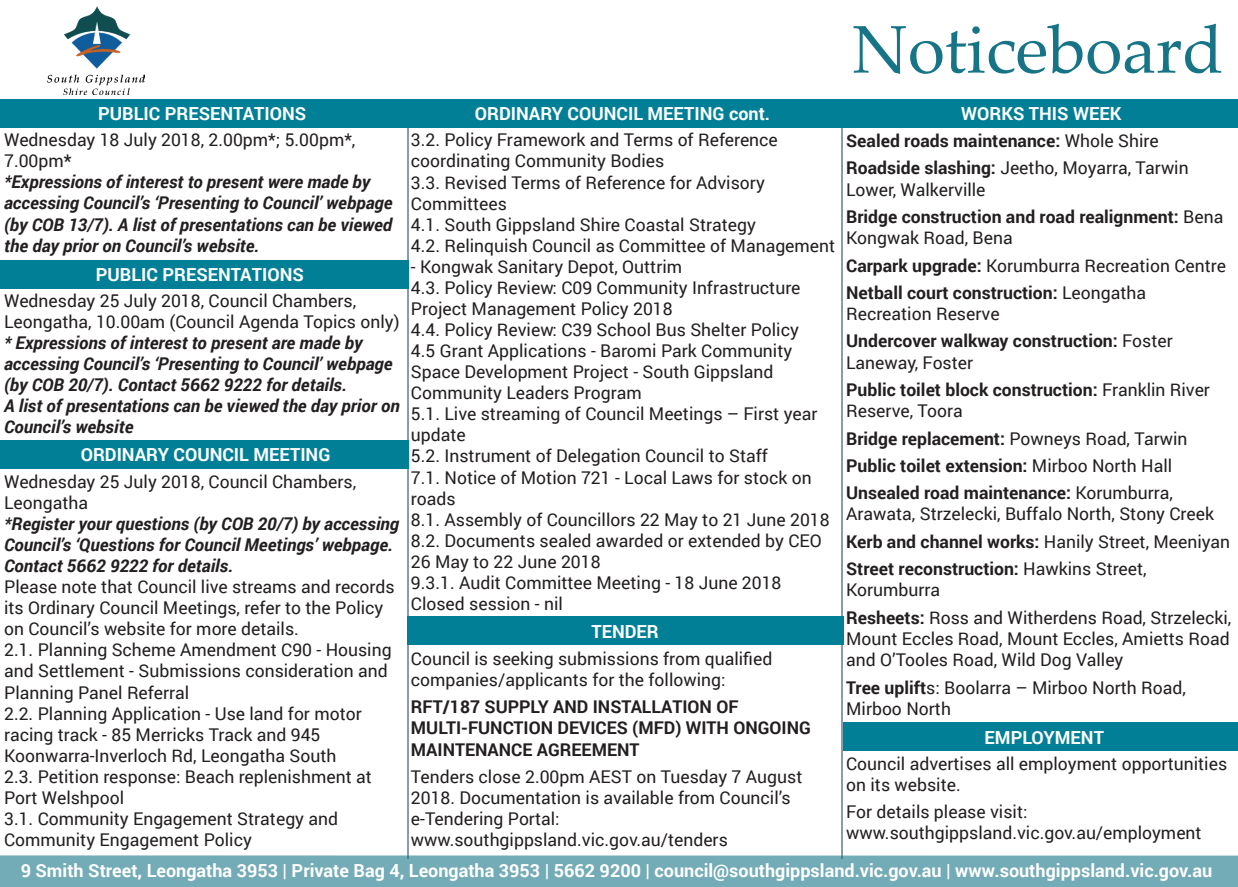
<style>
.page{position:relative;width:1238px;height:887px;background:#fff}
.page>*{position:absolute;margin:0;border:0;box-sizing:border-box;transform-origin:0 0}
.t1{font:67.5px "Palatino Linotype";color:#167486}
.t2{font:700 18px "Roboto";color:#fff}
.t3{font:17.55px/21.2px "Roboto";color:#231f20}
.t4{font:italic 700 17.55px/21.2px "Roboto";color:#231f20}
.t5{font:700 17.55px/27.4px "Roboto";color:#231f20}
.s1{font-weight:400;font-style:normal}
.s2{font-style:normal}
.s3{font-weight:400}
.s4{font-weight:700}
</style>
<div class="page">
<hr style="left:841px;top:118px;width:2px;height:740px;background:#8a9ba9">
<hr style="left:407px;top:118px;width:1px;height:740px;background:#8a9ba9">
<div style="left:0;top:855px;width:1237px;height:32px;background:#73abb6"></div>
<img style="left:48px;top:6px;width:96px;height:88px">
<div style="left:408px;top:99px;width:428px;height:29px;background:#017f96"></div>
<div style="left:0;top:440px;width:408px;height:28px;background:#017f96"></div>
<div style="left:834px;top:99px;width:403px;height:29px;background:#017f96"></div>
<div style="left:0;top:99px;width:411px;height:29px;background:#017f96"></div>
<div style="left:0;top:260px;width:408px;height:28px;background:#017f96"></div>
<div style="left:407px;top:616px;width:436px;height:29px;background:#017f96"></div>
<div style="left:843px;top:722px;width:394px;height:29px;background:#017f96"></div>
<h1 class="t1" style="left:851px;top:2px;width:373px">Noticeboard</h1>
<p class="t2" style="left:98px;top:101px;width:210px">PUBLIC PRESENTATIONS</p>
<p class="t2" style="left:961px;top:101px;width:162px">WORKS THIS WEEK</p>
<p class="t2" style="left:475px;top:101px;width:297px">ORDINARY COUNCIL MEETING cont.</p>
<p class="t4" style="left:4px;top:129px;width:390px"><span class="s1">Wednesday 18 July 2018, 2.00pm*; 5.00pm*, 7.00pm</span><span class="s2">*<br></span>*Expressions of interest to present were made by accessing Council’s ‘Presenting to Council’ webpage (by COB 13/7). A list of presentations can be viewed the day prior on Council’s website.</p>
<p class="t3" style="left:4px;top:289px;width:397px">Wednesday 25 July 2018, Council Chambers,<br>Leongatha, 10.00am (Council Agenda Topics only)</p>
<p class="t4" style="left:4px;top:331px;width:397px">* Expressions of interest to present are made by accessing Council’s ‘Presenting to Council’ webpage (by COB 20/7). Contact 5662 9222 for details.<br>A list of presentations can be viewed the day prior on Council’s website</p>
<p class="t2" style="left:96px;top:262px;width:210px">PUBLIC PRESENTATIONS</p>
<p class="t2" style="left:81px;top:442px;width:251px">ORDINARY COUNCIL MEETING</p>
<p class="t3" style="left:4px;top:470px;width:353px">Wednesday 25 July 2018, Council Chambers,<br>Leongatha</p>
<p class="t4" style="left:4px;top:512px;width:396px">*Register your questions (by COB 20/7) by accessing<br>Council’s ‘Questions for Council Meetings’ webpage.<br>Contact 5662 9222 for details.</p>
<p class="t3" style="left:4px;top:575px;width:392px">Please note that Council live streams and records its Ordinary Council Meetings, refer to the Policy on Council’s website for more details.<br>2.1. Planning Scheme Amendment C90 - Housing and Settlement - Submissions consideration and Planning Panel Referral<br>2.2. Planning Application - Use land for motor racing track - 85 Merricks Track and 945<br>Koonwarra-Inverloch Rd, Leongatha South<br>2.3. Petition response: Beach replenishment at Port Welshpool<br>3.1. Community Engagement Strategy and Community Engagement Policy</p>
<p class="t3" style="left:411px;top:129px;width:426px">3.2. Policy Framework and Terms of Reference coordinating Community Bodies<br>3.3. Revised Terms of Reference for Advisory Committees<br>4.1. South Gippsland Shire Coastal Strategy<br>4.2. Relinquish Council as Committee of Management</p>
<p class="t3" style="left:411px;top:255px;width:420px">- Kongwak Sanitary Depot, Outtrim<br>4.3. Policy Review: C09 Community Infrastructure Project Management Policy 2018<br>4.4. Policy Review: C39 School Bus Shelter Policy<br>4.5 Grant Applications - Baromi Park Community Space Development Project - South Gippsland Community Leaders Program<br>5.1. Live streaming of Council Meetings – First year update<br>5.2. Instrument of Delegation Council to Staff<br>7.1. Notice of Motion 721 - Local Laws for stock on roads<br>8.1. Assembly of Councillors 22 May to 21 June 2018<br>8.2. Documents sealed awarded or extended by CEO 26 May to 22 June 2018<br>9.3.1. Audit Committee Meeting - 18 June 2018<br>Closed session - nil</p>
<p class="t2" style="left:591px;top:618px;width:69px">TENDER</p>
<p class="t3" style="left:411px;top:647px;width:363px">Council is seeking submissions from qualified companies/applicants for the following:</p>
<p class="t5" style="left:411px;top:696px;width:401px;line-height:21.2px">RFT/187 SUPPLY AND INSTALLATION OF<br>MULTI-FUNCTION DEVICES (MFD) WITH ONGOING<br>MAINTENANCE AGREEMENT</p>
<p class="t3" style="left:411px;top:765px;width:393px">Tenders close 2.00pm AEST on Tuesday 7 August 2018. Documentation is available from Council’s e-Tendering Portal: www.southgippsland.vic.gov.au/tenders</p>
<p class="t5" style="left:846px;top:126px;width:344px">Sealed roads maintenance: <span class="s3">Whole Shire<br></span>Roadside slashing: <span class="s3">Jeetho, Moyarra, Tarwin</span></p>
<p class="t5" style="left:846px;top:175px;width:379px"><span class="s3">Lower, Walkerville<br></span>Bridge construction and road realignment: <span class="s3">Bena</span></p>
<p class="t3" style="left:846px;top:223px;width:381px;line-height:27.4px">Kongwak Road, Bena<br><span class="s4">Carpark upgrade:</span> Korumburra Recreation Centre<br><span class="s4">Netball court construction:</span> Leongatha</p>
<p class="t5" style="left:846px;top:299px;width:328px"><span class="s3">Recreation Reserve<br></span>Undercover walkway construction: <span class="s3">Foster</span></p>
<p class="t5" style="left:846px;top:348px;width:365px"><span class="s3">Laneway, Foster<br></span>Public toilet block construction: <span class="s3">Franklin River</span></p>
<p class="t5" style="left:846px;top:396px;width:343px"><span class="s3">Reserve, Toora<br></span>Bridge replacement: <span class="s3">Powneys Road, Tarwin </span>Public toilet extension: <span class="s3">Mirboo North Hall </span>Unsealed road maintenance: <span class="s3">Korumburra,</span></p>
<p class="t3" style="left:846px;top:500px;width:385px;line-height:27.4px">Arawata, Strzelecki, Buffalo North, Stony Creek<br><span class="s4">Kerb and channel works:</span> Hanily Street, Meeniyan<br><span class="s4">Street reconstruction:</span> Hawkins Street,</p>
<p class="t3" style="left:846px;top:575px;width:387px;line-height:27.4px">Korumburra<br><span class="s4">Resheets:</span> Ross and Witherdens Road, Strzelecki,</p>
<p class="t3" style="left:846px;top:627px;width:385px">Mount Eccles Road, Mount Eccles, Amietts Road and O’Tooles Road, Wild Dog Valley</p>
<p class="t3" style="left:846px;top:676px;width:341px"><span class="s4">Tree uplift</span>s: Boolarra – Mirboo North Road,<br>Mirboo North</p>
<p class="t2" style="left:984px;top:724px;width:121px">EMPLOYMENT</p>
<p class="t3" style="left:846px;top:752px;width:382px">Council advertises all employment opportunities on its website.</p>
<p class="t3" style="left:846px;top:800px;width:357px">For details please visit: www.southgippsland.vic.gov.au/employment</p>
<p class="t2" style="left:21px;top:857px;width:1192px">9 Smith Street, Leongatha 3953 | Private Bag 4, Leongatha 3953 | 5662 9200 | council@southgippsland.vic.gov.au | www.southgippsland.vic.gov.au</p>
</div>
